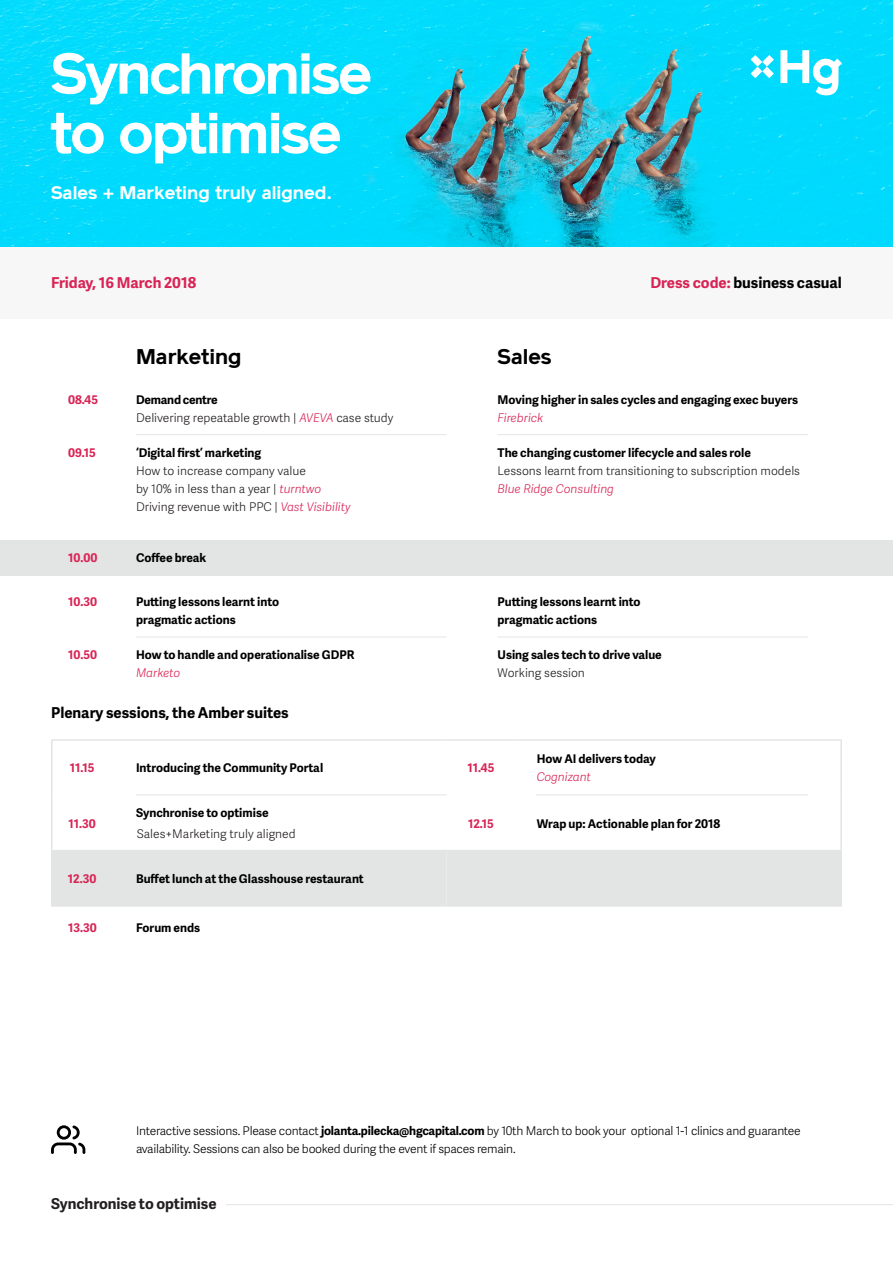
<style>
.page{position:relative;width:893px;height:1263px;background:#fff}
.page>*{position:absolute;margin:0;border:0;box-sizing:border-box;transform-origin:0 0}
.t1{font:700 56.85px/59.6px "Reader";letter-spacing:-.04em;color:#fff}
.t2{font:700 21px "Reader";color:#000}
.t3{font:700 18px "Reader";color:#fff}
.t4{font:700 15px "Adelle Sans";color:#000}
.t5{font:700 15px "Adelle Sans";color:#231f20}
.t6{font:700 15px "Adelle Sans";color:#d82455}
.t7{font:700 12px "Adelle Sans";color:#000}
.t8{font:300 12px/18px "Adelle Sans";color:#231f20}
.t9{font:300 12px/18px "Adelle Sans";letter-spacing:-.02em;color:#000}
.t10{font:700 12px "Adelle Sans";color:#d82455}
.t11{font:italic 300 12px "Adelle Sans";color:#d82455}
.t12{font:700 12px "Adelle Sans";letter-spacing:-.02em;color:#000}
.s1{color:#d82455}
.s2{font-style:italic;color:#d82455}
.s3{font-weight:700;color:#000}
.s4{font-weight:700}
</style>
<div class="page">
<div style="left:0;top:247px;width:893px;height:72px;background:#f7f7f7"></div>
<hr style="left:226px;top:1204px;width:667px;height:1px;background:#e3e4e4">
<hr style="left:136px;top:637px;width:310px;height:1px;background:#e3e4e4">
<hr style="left:136px;top:434px;width:310px;height:1px;background:#e3e4e4">
<hr style="left:497px;top:637px;width:311px;height:1px;background:#e3e4e4">
<hr style="left:497px;top:434px;width:311px;height:1px;background:#e3e4e4">
<div style="left:0;top:540px;width:893px;height:35px;background:#e3e4e4"></div>
<div style="left:53px;top:851px;width:787px;height:54px;background:#e3e4e4"></div>
<hr style="left:840px;top:741px;width:2px;height:54px;background:#e3e4e4">
<hr style="left:51px;top:795px;width:2px;height:55px;background:#e3e4e4">
<hr style="left:840px;top:795px;width:2px;height:55px;background:#e3e4e4">
<hr style="left:51px;top:851px;width:2px;height:54px;background:#e3e4e4">
<hr style="left:840px;top:851px;width:2px;height:54px;background:#e3e4e4">
<hr style="left:51px;top:739px;width:62px;height:2px;background:#e3e4e4">
<hr style="left:51px;top:741px;width:2px;height:54px;background:#e3e4e4">
<hr style="left:113px;top:739px;width:333px;height:2px;background:#e3e4e4">
<hr style="left:446px;top:739px;width:69px;height:2px;background:#e3e4e4">
<hr style="left:515px;top:739px;width:327px;height:2px;background:#e3e4e4">
<hr style="left:51px;top:850px;width:62px;height:1px;background:#e3e4e4">
<hr style="left:113px;top:850px;width:333px;height:1px;background:#e3e4e4">
<hr style="left:446px;top:850px;width:69px;height:1px;background:#e3e4e4">
<hr style="left:515px;top:850px;width:327px;height:1px;background:#e3e4e4">
<hr style="left:51px;top:905px;width:62px;height:2px;background:#e3e4e4">
<hr style="left:113px;top:905px;width:333px;height:2px;background:#e3e4e4">
<hr style="left:446px;top:905px;width:69px;height:2px;background:#e3e4e4">
<hr style="left:515px;top:905px;width:327px;height:2px;background:#e3e4e4">
<img style="left:0;top:0;width:893px;height:247px">
<svg style="left:780px;top:50px;width:62px;height:45px"></svg>
<svg style="left:751px;top:55px;width:23px;height:23px"></svg>
<svg style="left:51px;top:1125px;width:34px;height:29px"></svg>
<hr style="left:136px;top:794px;width:310px;height:1px;background:#e3e4e4">
<hr style="left:536px;top:794px;width:272px;height:1px;background:#e3e4e4">
<p class="t1" style="left:51px;top:44px;width:322px">Synchronise to optimise</p>
<p class="t3" style="left:51px;top:182px;width:282px">Sales + Marketing truly aligned.</p>
<p class="t6" style="left:51px;top:272px;width:147px">Friday, 16 March 2018</p>
<p class="t2" style="left:136px;top:345px;width:107px">Marketing</p>
<p class="t2" style="left:497px;top:345px;width:56px">Sales</p>
<p class="t4" style="left:650px;top:272px;width:193px"><span class="s1">Dress code:</span> business casual</p>
<p class="t10" style="left:68px;top:390px;width:32px">08.45</p>
<p class="t12" style="left:136px;top:390px;width:83px">Demand centre</p>
<p class="t8" style="left:136px;top:408px;width:259px">Delivering repeatable growth | <span class="s2">AVEVA</span> case study</p>
<p class="t7" style="left:497px;top:390px;width:302px">Moving higher in sales cycles and engaging exec buyers</p>
<p class="t11" style="left:497px;top:409px;width:47px">Firebrick</p>
<p class="t10" style="left:68px;top:444px;width:29px">09.15</p>
<p class="t7" style="left:136px;top:444px;width:127px">‘Digital first’ marketing</p>
<p class="t8" style="left:136px;top:461px;width:171px">How to increase company value</p>
<p class="t8" style="left:136px;top:479px;width:187px">by 10% in less than a year | <span class="s2">turntwo</span></p>
<p class="t8" style="left:136px;top:497px;width:216px">Driving revenue with PPC | <span class="s2">Vast Visibility</span></p>
<p class="t8" style="left:497px;top:443px;width:304px"><span class="s3">The changing customer lifecycle and sales role<br></span>Lessons learnt from transitioning to subscription models</p>
<p class="t11" style="left:497px;top:480px;width:118px">Blue Ridge Consulting</p>
<p class="t10" style="left:68px;top:549px;width:31px">10.00</p>
<p class="t7" style="left:136px;top:548px;width:72px">Coffee break</p>
<p class="t10" style="left:68px;top:593px;width:31px">10.30</p>
<p class="t10" style="left:68px;top:645px;width:31px">10.50</p>
<p class="t7" style="left:136px;top:593px;width:145px">Putting lessons learnt into</p>
<p class="t7" style="left:136px;top:611px;width:101px">pragmatic actions</p>
<p class="t7" style="left:136px;top:645px;width:220px">How to handle and operationalise GDPR</p>
<p class="t11" style="left:136px;top:664px;width:46px">Marketo</p>
<p class="t7" style="left:497px;top:593px;width:145px">Putting lessons learnt into</p>
<p class="t7" style="left:497px;top:611px;width:101px">pragmatic actions</p>
<p class="t7" style="left:497px;top:645px;width:166px">Using sales tech to drive value</p>
<p class="t8" style="left:497px;top:663px;width:89px">Working session</p>
<p class="t4" style="left:51px;top:702px;width:239px">Plenary sessions, the Amber suites</p>
<p class="t10" style="left:70px;top:759px;width:26px">11.15</p>
<p class="t7" style="left:136px;top:759px;width:189px">Introducing the Community Portal</p>
<p class="t10" style="left:467px;top:759px;width:28px">11.45</p>
<p class="t7" style="left:537px;top:750px;width:121px">How AI delivers today</p>
<p class="t11" style="left:537px;top:768px;width:56px">Cognizant</p>
<p class="t10" style="left:69px;top:814px;width:29px">11.30</p>
<p class="t7" style="left:136px;top:804px;width:134px">Synchronise to optimise</p>
<p class="t8" style="left:137px;top:824px;width:160px">Sales+Marketing truly aligned</p>
<p class="t10" style="left:68px;top:870px;width:30px">12.30</p>
<p class="t7" style="left:136px;top:870px;width:229px">Buffet lunch at the Glasshouse restaurant</p>
<p class="t10" style="left:68px;top:919px;width:30px">13.30</p>
<p class="t7" style="left:136px;top:919px;width:66px">Forum ends</p>
<p class="t10" style="left:468px;top:814px;width:27px">12.15</p>
<p class="t7" style="left:537px;top:814px;width:185px">Wrap up: Actionable plan for 2018</p>
<p class="t9" style="left:136px;top:1121px;width:666px">Interactive sessions. Please contact <span class="s4">jolanta.pilecka@hgcapital.com</span> by 10th March to book your optional 1-1 clinics and guarantee availability. Sessions can also be booked during the event if spaces remain.</p>
<p class="t5" style="left:51px;top:1193px;width:167px">Synchronise to optimise</p>
</div>
